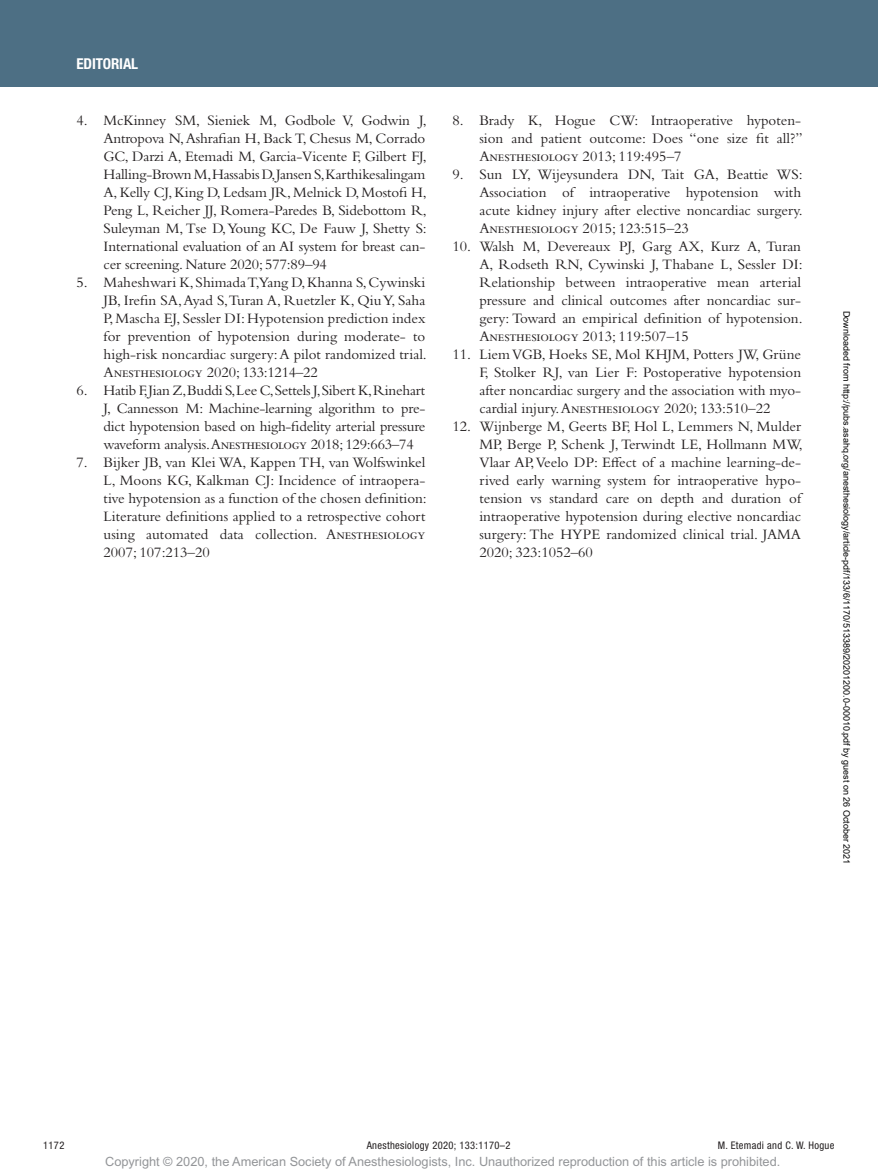
<style>
.page{position:relative;width:878px;height:1175px;background:#fff}
.page>*{position:absolute;margin:0;border:0;box-sizing:border-box;transform-origin:0 0}
.t1{font:15px/18px "Bembo Std";color:#231f20;text-align:justify}
.t2{font:700 condensed 15px "Helvetica Neue LT Std";letter-spacing:-.01em;color:#fff}
.t3{font:12.75px "Arial MT Std";color:#939598}
.t4{font:condensed 10.5px "Helvetica Neue LT Std";letter-spacing:.03em;color:#231f20}
.t5{font:9px "Arial";color:#000}
</style>
<div class="page">
<div style="left:0;top:0;width:878px;height:86px;background:#4d6f84"></div>
<p class="t2" style="left:77px;top:54px;width:63px">EDITORIAL</p>
<p class="t1" style="left:104px;top:111px;width:325px;text-indent:-27px">4. McKinney SM, Sieniek M, Godbole V, Godwin J, Antropova N, Ashrafian H, Back T, Chesus M, Corrado GC, Darzi A, Etemadi M, Garcia-Vicente F, Gilbert FJ, Halling-Brown M,Hassabis D,Jansen S,Karthikesalingam A, Kelly CJ, King D, Ledsam JR, Melnick D, Mostofi H, Peng L, Reicher JJ, Romera-Paredes B, Sidebottom R, Suleyman M, Tse D, Young KC, De Fauw J, Shetty S:<br>International evaluation of an AI system for breast can&shy;cer screening. Nature 2020; 577:89–94</p>
<p class="t1" style="left:104px;top:273px;width:325px;text-indent:-27px">5. Maheshwari K, Shimada T,Yang D, Khanna S, Cywinski JB, Irefin SA, Ayad S, Turan A, Ruetzler K, Qiu Y, Saha P, Mascha EJ, Sessler DI: Hypotension prediction index for prevention of hypotension during moderate- to high-risk noncardiac surgery: A pilot randomized trial.<br>Anesthesiology 2020; 133:1214–22</p>
<p class="t1" style="left:104px;top:381px;width:323px;text-indent:-27px">6. Hatib F,Jian Z,Buddi S,Lee C,Settels J,Sibert K,Rinehart J, Cannesson M: Machine-learning algorithm to pre&shy;dict hypotension based on high-fidelity arterial pressure waveform analysis. Anesthesiology 2018; 129:663–74</p>
<p class="t1" style="left:104px;top:453px;width:325px;text-indent:-27px">7. Bijker JB, van Klei WA, Kappen TH, van Wolfswinkel L, Moons KG, Kalkman CJ: Incidence of intraopera&shy;tive hypotension as a function of the chosen definition:<br>Literature definitions applied to a retrospective cohort using automated data collection. Anesthesiology 2007; 107:213–20</p>
<p class="t1" style="left:479px;top:111px;width:325px;text-indent:-27px">8. Brady K, Hogue CW: Intraoperative hypoten&shy;sion and patient outcome: Does “one size fit all?” Anesthesiology 2013; 119:495–7</p>
<p class="t1" style="left:479px;top:165px;width:325px;text-indent:-27px">9. Sun LY, Wijeysundera DN, Tait GA, Beattie WS:<br>Association of intraoperative hypotension with acute kidney injury after elective noncardiac surgery.<br>Anesthesiology 2015; 123:515–23</p>
<p class="t1" style="left:479px;top:237px;width:325px;text-indent:-27px">10. Walsh M, Devereaux PJ, Garg AX, Kurz A, Turan A, Rodseth RN, Cywinski J, Thabane L, Sessler DI:<br>Relationship between intraoperative mean arterial pressure and clinical outcomes after noncardiac sur&shy;gery: Toward an empirical definition of hypotension.<br>Anesthesiology 2013; 119:507–15</p>
<p class="t1" style="left:479px;top:345px;width:323px;text-indent:-27px">11. Liem VGB, Hoeks SE, Mol KHJM, Potters JW, Grüne F, Stolker RJ, van Lier F: Postoperative hypotension after noncardiac surgery and the association with myo&shy;cardial injury. Anesthesiology 2020; 133:510–22</p>
<p class="t1" style="left:479px;top:417px;width:325px;text-indent:-27px">12. Wijnberge M, Geerts BF, Hol L, Lemmers N, Mulder MP, Berge P, Schenk J, Terwindt LE, Hollmann MW, Vlaar AP, Veelo DP: Effect of a machine learning-de&shy;rived early warning system for intraoperative hypo&shy;tension vs standard care on depth and duration of intraoperative hypotension during elective noncardiac surgery: The HYPE randomized clinical trial. JAMA 2020; 323:1052–60</p>
<p class="t5" style="left:850px;top:310px;width:555px;rotate:90deg">Downloaded from http://pubs.asahq.org/anesthesiology/article-pdf/133/6/1170/513389/20201200.0-00010.pdf by guest on 26 October 2021</p>
<p class="t4" style="left:43px;top:1139px;width:23px">1172</p>
<p class="t4" style="left:367px;top:1139px;width:145px">Anesthesiology 2020; 133:1170–2</p>
<p class="t4" style="left:717px;top:1139px;width:118px">M. Etemadi and C. W. Hogue</p>
<p class="t3" style="left:105px;top:1154px;width:676px">Copyright © 2020, the American Society of Anesthesiologists, Inc. Unauthorized reproduction of this article is prohibited.</p>
</div>
